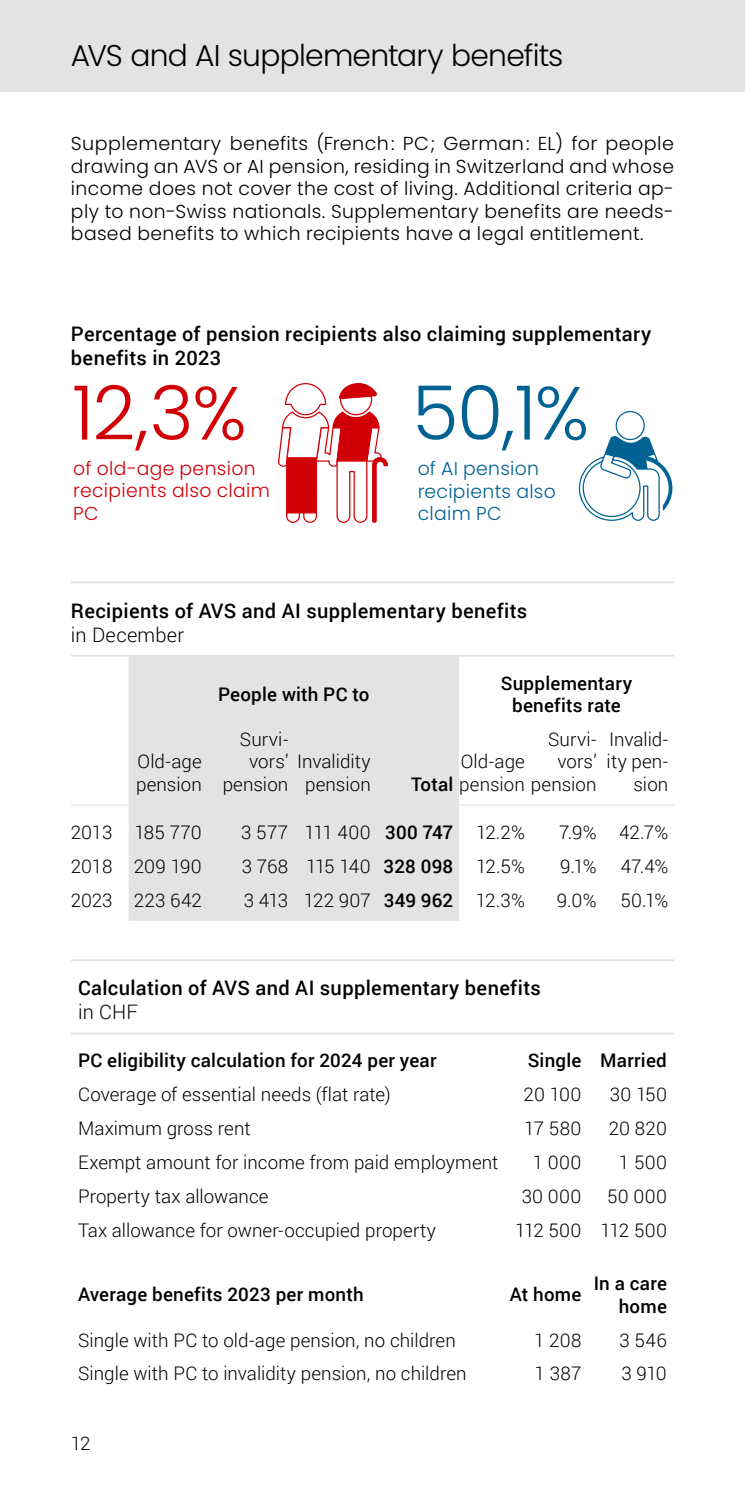
<style>
.page{position:relative;width:745px;height:1489px;background:#fff}
.page>*{position:absolute;margin:0;border:0;box-sizing:border-box;transform-origin:0 0}
.t1{font:300 75px "Poppins";color:#d10007}
.t2{font:300 75px "Poppins";color:#006293}
.t3{font:300 30px "Poppins";letter-spacing:-.025em;color:#000}
.Titel_Tabelle_Roboto{font:500 20px/24px "Roboto";letter-spacing:.015em;color:#000}
.Untertitel_Tabelle_Roboto{font:300 20px "Roboto";letter-spacing:.015em;color:#000}
.Table_Text{font:300 18.75px "Roboto";letter-spacing:.005em;color:#000}
.Text{font:300 18.75px/22.5px "Poppins";letter-spacing:.02em;color:#000;text-align:justify}
.Table_Text-2{font:500 18.75px/22.5px "Roboto";letter-spacing:.01em;color:#000;text-align:center}
.Table_Text_Right{font:300 18.75px/22.5px "Roboto";letter-spacing:.005em;color:#000;text-align:right}
.Table_Data{font:300 18.75px "Roboto";letter-spacing:.015em;color:#000}
.t4{font:300 18.75px/22.5px "Poppins";letter-spacing:.02em;color:#d10007}
.t5{font:300 18.75px/22.5px "Poppins";letter-spacing:.015em;color:#006293}
.Table_Text_Right-2{font:500 18.75px/22.5px "Roboto";letter-spacing:.01em;color:#000;text-align:right}
.s1{font-weight:500}
</style>
<div class="page">
<div style="left:0;top:0;width:744px;height:92px;background:#e3e3e3"></div>
<svg style="left:278px;top:383px;width:110px;height:140px"></svg>
<hr style="left:286px;top:458px;width:30px;height:3px;background:#d10007">
<div style="left:615px;top:411px;width:29px;height:29px;border:1px solid #006293;border-radius:50%"></div>
<svg style="left:578px;top:435px;width:94px;height:86px"></svg>
<hr style="left:71px;top:959px;width:435px;height:2px;background:#e3e3e3">
<hr style="left:506px;top:959px;width:82px;height:2px;background:#e3e3e3">
<hr style="left:588px;top:959px;width:85px;height:2px;background:#e3e3e3">
<hr style="left:71px;top:1032px;width:435px;height:2px;background:#e3e3e3">
<hr style="left:506px;top:1032px;width:82px;height:2px;background:#e3e3e3">
<hr style="left:588px;top:1032px;width:85px;height:2px;background:#e3e3e3">
<div style="left:128px;top:656px;width:330px;height:148px;background:#e3e3e3"></div>
<div style="left:128px;top:805px;width:330px;height:115px;background:#e3e3e3"></div>
<hr style="left:71px;top:581px;width:57px;height:2px;background:#e3e3e3">
<hr style="left:128px;top:581px;width:79px;height:2px;background:#e3e3e3">
<hr style="left:207px;top:581px;width:87px;height:2px;background:#e3e3e3">
<hr style="left:294px;top:581px;width:82px;height:2px;background:#e3e3e3">
<hr style="left:376px;top:581px;width:82px;height:2px;background:#e3e3e3">
<hr style="left:458px;top:581px;width:72px;height:2px;background:#e3e3e3">
<hr style="left:530px;top:581px;width:72px;height:2px;background:#e3e3e3">
<hr style="left:602px;top:581px;width:71px;height:2px;background:#e3e3e3">
<hr style="left:71px;top:654px;width:57px;height:2px;background:#e3e3e3">
<hr style="left:128px;top:654px;width:79px;height:2px;background:#e3e3e3">
<hr style="left:207px;top:654px;width:87px;height:2px;background:#e3e3e3">
<hr style="left:294px;top:654px;width:82px;height:2px;background:#e3e3e3">
<hr style="left:376px;top:654px;width:82px;height:2px;background:#e3e3e3">
<hr style="left:458px;top:654px;width:72px;height:2px;background:#e3e3e3">
<hr style="left:530px;top:654px;width:72px;height:2px;background:#e3e3e3">
<hr style="left:602px;top:654px;width:71px;height:2px;background:#e3e3e3">
<hr style="left:71px;top:804px;width:57px;height:1px;background:#e3e3e3">
<hr style="left:128px;top:804px;width:79px;height:1px;background:#e3e3e3">
<hr style="left:207px;top:804px;width:87px;height:1px;background:#e3e3e3">
<hr style="left:294px;top:804px;width:82px;height:1px;background:#e3e3e3">
<hr style="left:376px;top:804px;width:82px;height:1px;background:#e3e3e3">
<hr style="left:458px;top:804px;width:72px;height:1px;background:#e3e3e3">
<hr style="left:530px;top:804px;width:72px;height:1px;background:#e3e3e3">
<hr style="left:602px;top:804px;width:71px;height:1px;background:#e3e3e3">
<h2 class="t3" style="left:71px;top:38px;width:493px">AVS and AI supplementary benefits</h2>
<p class="Text" style="left:71px;top:132px;width:604px">Supplementary benefits (French: PC; German: EL) for people drawing an AVS or AI pension, residing in Switzerland and whose income does not cover the cost of living. Additional criteria ap&shy;ply to non-Swiss nationals. Supplementary benefits are needs&shy;based benefits to which recipients have a legal entitlement.</p>
<p class="Titel_Tabelle_Roboto" style="left:71px;top:321px;width:581px">Percentage of pension recipients also claiming supplementary benefits in 2023</p>
<p class="t1" style="left:72px;top:370px;width:176px">12,3%</p>
<p class="t2" style="left:412px;top:370px;width:178px">50,1%</p>
<p class="t4" style="left:73px;top:457px;width:198px">of old-age pension recipients also claim<br>PC</p>
<p class="t5" style="left:417px;top:457px;width:140px">of AI pension recipients also claim PC</p>
<p class="Titel_Tabelle_Roboto" style="left:71px;top:597px;width:457px">Recipients of AVS and AI supplementary benefits</p>
<p class="Untertitel_Tabelle_Roboto" style="left:71px;top:620px;width:115px">in December</p>
<p class="Table_Text_Right" style="left:136px;top:749px;width:67px;text-align:left">Old-age pension</p>
<p class="Table_Text-2" style="left:218px;top:682px;width:153px">People with PC to</p>
<p class="Table_Text-2" style="left:500px;top:671px;width:133px">Supplementary benefits rate</p>
<p class="Table_Text_Right" style="left:222px;top:727px;width:67px">Survi&shy;vors’ pension</p>
<p class="Table_Text_Right" style="left:297px;top:749px;width:75px;text-align:center">Invalidity pension</p>
<p class="Table_Text_Right" style="left:548px;top:727px;width:50px;text-align:center">Survi&shy;vors’</p>
<p class="Table_Text_Right" style="left:606px;top:727px;width:63px">Invalid&shy;ity pen&shy;sion</p>
<p class="Table_Text_Right" style="left:460px;top:749px;width:66px">Old-age</p>
<p class="Table_Text_Right" style="left:411px;top:772px;width:187px"><span class="s1">Total</span> pension pension</p>
<p class="Table_Text" style="left:71px;top:819px;width:43px">2013</p>
<p class="Table_Text" style="left:134px;top:819px;width:69px">185 770</p>
<p class="Table_Text" style="left:241px;top:819px;width:49px">3 577</p>
<p class="Table_Text" style="left:304px;top:819px;width:68px">111 400</p>
<p class="Table_Text-2" style="left:385px;top:820px;width:69px">300 747</p>
<p class="Table_Text" style="left:475px;top:819px;width:50px">12.2%</p>
<p class="Table_Text" style="left:559px;top:819px;width:39px">7.9%</p>
<p class="Table_Text" style="left:619px;top:819px;width:50px">42.7%</p>
<p class="Table_Text" style="left:71px;top:853px;width:43px">2018</p>
<p class="Table_Text" style="left:134px;top:853px;width:69px">209 190</p>
<p class="Table_Text" style="left:242px;top:853px;width:48px">3 768</p>
<p class="Table_Text" style="left:306px;top:853px;width:66px">115 140</p>
<p class="Table_Text-2" style="left:383px;top:854px;width:71px">328 098</p>
<p class="Table_Text" style="left:476px;top:853px;width:50px">12.5%</p>
<p class="Table_Text" style="left:559px;top:853px;width:38px">9.1%</p>
<p class="Table_Text" style="left:620px;top:853px;width:49px">47.4%</p>
<p class="Table_Text" style="left:71px;top:886px;width:43px">2023</p>
<p class="Table_Text" style="left:134px;top:886px;width:69px">223 642</p>
<p class="Table_Text" style="left:243px;top:886px;width:46px">3 413</p>
<p class="Table_Text" style="left:303px;top:886px;width:69px">122 907</p>
<p class="Table_Text-2" style="left:383px;top:887px;width:71px">349 962</p>
<p class="Table_Text" style="left:475px;top:886px;width:51px">12.3%</p>
<p class="Table_Text" style="left:556px;top:886px;width:41px">9.0%</p>
<p class="Table_Text" style="left:620px;top:886px;width:49px">50.1%</p>
<p class="Titel_Tabelle_Roboto" style="left:78px;top:975px;width:464px">Calculation of AVS and AI supplementary benefits</p>
<p class="Untertitel_Tabelle_Roboto" style="left:78px;top:998px;width:61px">in CHF</p>
<p class="Table_Text-2" style="left:78px;top:1048px;width:360px">PC eligibility calculation for 2024 per year</p>
<p class="Table_Text_Right-2" style="left:527px;top:1048px;width:55px">Single</p>
<p class="Table_Text_Right-2" style="left:600px;top:1048px;width:68px">Married</p>
<p class="Table_Text" style="left:78px;top:1081px;width:314px">Coverage of essential needs (flat rate)</p>
<p class="Table_Data" style="left:523px;top:1081px;width:59px">20 100</p>
<p class="Table_Data" style="left:609px;top:1081px;width:59px">30 150</p>
<p class="Table_Text" style="left:78px;top:1115px;width:174px">Maximum gross rent</p>
<p class="Table_Data" style="left:524px;top:1115px;width:59px">17 580</p>
<p class="Table_Data" style="left:608px;top:1115px;width:60px">20 820</p>
<p class="Table_Text" style="left:78px;top:1149px;width:421px">Exempt amount for income from paid employment</p>
<p class="Table_Data" style="left:532px;top:1149px;width:50px">1 000</p>
<p class="Table_Data" style="left:618px;top:1149px;width:49px">1 500</p>
<p class="Table_Text" style="left:78px;top:1183px;width:192px">Property tax allowance</p>
<p class="Table_Data" style="left:521px;top:1183px;width:61px">30 000</p>
<p class="Table_Data" style="left:606px;top:1183px;width:61px">50 000</p>
<p class="Table_Text" style="left:78px;top:1216px;width:359px">Tax allowance for owner-occupied property</p>
<p class="Table_Data" style="left:514px;top:1216px;width:68px">112 500</p>
<p class="Table_Data" style="left:600px;top:1216px;width:68px">112 500</p>
<p class="Table_Text-2" style="left:78px;top:1282px;width:287px">Average benefits 2023 per month</p>
<p class="Table_Text_Right-2" style="left:509px;top:1282px;width:73px">At home</p>
<p class="Table_Text_Right-2" style="left:593px;top:1271px;width:75px">In a care home</p>
<p class="Table_Text" style="left:78px;top:1326px;width:379px">Single with PC to old-age pension, no children</p>
<p class="Table_Data" style="left:534px;top:1326px;width:49px">1 208</p>
<p class="Table_Data" style="left:619px;top:1326px;width:49px">3 546</p>
<p class="Table_Text" style="left:78px;top:1360px;width:390px">Single with PC to invalidity pension, no children</p>
<p class="Table_Data" style="left:534px;top:1360px;width:48px">1 387</p>
<p class="Table_Data" style="left:621px;top:1360px;width:47px">3 910</p>
<p class="Table_Text" style="left:71px;top:1430px;width:21px">12</p>
</div>
